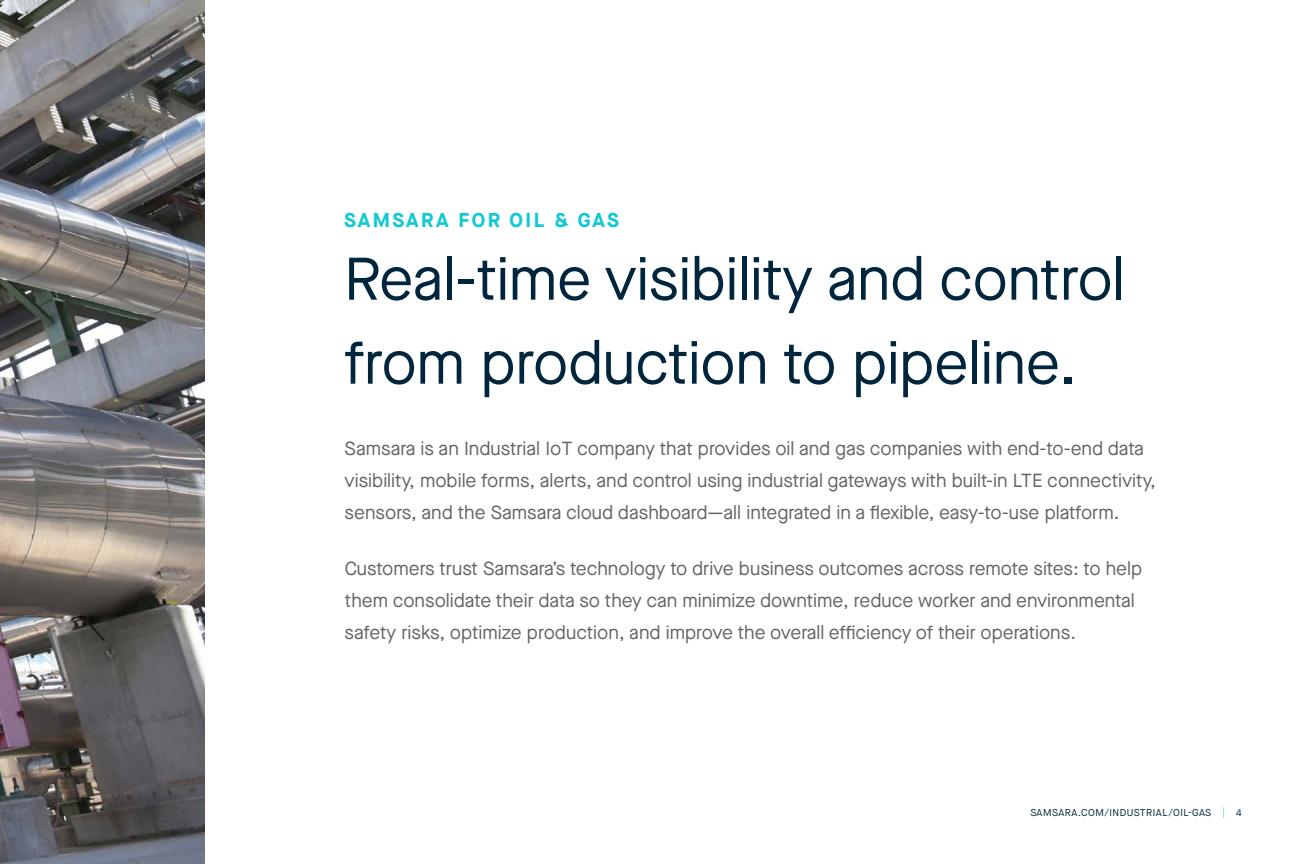
<style>
.page{position:relative;width:1296px;height:864px;background:#fff}
.page>*{position:absolute;margin:0;border:0;box-sizing:border-box;transform-origin:0 0}
.t1{font:60px/84px "Maison Neue";letter-spacing:-.005em;color:#00263e}
.t2{font:700 20px "Maison Neue";letter-spacing:.12em;color:#12c9d3}
.t3{font:19px/32px "Maison Neue";color:#636466}
.t4{font:10px "Maison Neue";letter-spacing:.05em;color:#00263e}
.s1{font-weight:300;color:#12c9d3}
</style>
<div class="page">
<img style="left:0;top:0;width:204px;height:864px">
<p class="t2" style="left:344px;top:206px;width:276px">SAMSARA FOR OIL &amp; GAS</p>
<h1 class="t1" style="left:344px;top:236px;width:783px">Real-time visibility and control from production to pipeline.</h1>
<p class="t3" style="left:345px;top:433px;width:813px">Samsara is an Industrial IoT company that provides oil and gas companies with end-to-end data visibility, mobile forms, alerts, and control using industrial gateways with built-in LTE connectivity, sensors, and the Samsara cloud dashboard—all integrated in a flexible, easy-to-use platform.</p>
<p class="t3" style="left:345px;top:553px;width:799px">Customers trust Samsara’s technology to drive business outcomes across remote sites: to help them consolidate their data so they can minimize downtime, reduce worker and environmental safety risks, optimize production, and improve the overall efficiency of their operations.</p>
<p class="t4" style="left:1030px;top:805px;width:213px">SAMSARA.COM/INDUSTRIAL/OIL-GAS <span class="s1">|</span> 4</p>
</div>
